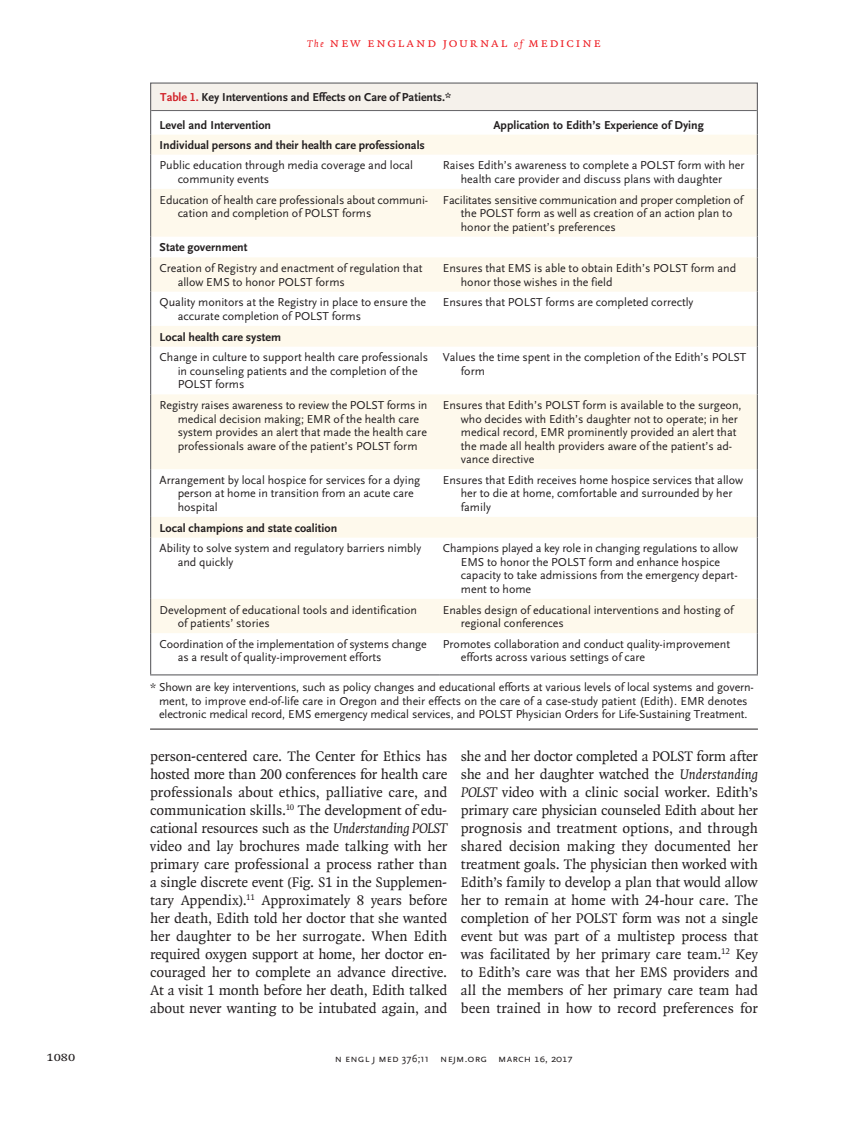
<style>
.page{position:relative;width:851px;height:1134px;background:#fff}
.page>*{position:absolute;margin:0;border:0;box-sizing:border-box;transform-origin:0 0}
.t1{font:15px/18px "OTNEJM Quadraat";letter-spacing:.005em;color:#231f20;text-align:justify}
.t2{font:14.25px "OTNEJM Quadraat Cap";color:#231f20}
.t3{font:13.5px "OTNEJM Quadraat Cap";letter-spacing:.11em;color:#ee1d23}
.t4{font:12px/13.5px "OTNEJM Scala Sans LF";color:#231f20}
.t5{font:700 12px "OTNEJM Scala Sans LF";color:#231f20}
.t6{font:10.8px "OTNEJM Scala Sans LF Cap";letter-spacing:.01em;color:#231f20}
.s1{font-family:"OTNEJM Quadraat";font-style:italic;font-size:10.5px}
.s2{color:#d1232a}
.s3{font-style:italic}
.s4{font-family:"OTNEJM Scala Sans OSF"}
.s5{font-family:"OTNEJM Scala Sans LF Small Cap"}
</style>
<div class="page">
<svg style="left:151px;top:135px;width:605px;height:498px;fill:#fef9ec"></svg>
<hr style="left:756px;top:111px;width:2px;height:24px;background:#636366">
<svg style="left:150px;top:111px;width:1px;height:44px"></svg>
<hr style="left:756px;top:135px;width:2px;height:20px;background:#636366">
<hr style="left:150px;top:155px;width:1px;height:34px;background:#636366">
<hr style="left:756px;top:155px;width:2px;height:34px;background:#636366">
<hr style="left:150px;top:189px;width:1px;height:48px;background:#636366">
<hr style="left:756px;top:189px;width:2px;height:48px;background:#636366">
<svg style="left:150px;top:237px;width:1px;height:20px"></svg>
<hr style="left:756px;top:237px;width:2px;height:20px;background:#636366">
<hr style="left:150px;top:257px;width:1px;height:35px;background:#636366">
<hr style="left:756px;top:257px;width:2px;height:35px;background:#636366">
<hr style="left:150px;top:292px;width:1px;height:34px;background:#636366">
<hr style="left:756px;top:292px;width:2px;height:34px;background:#636366">
<svg style="left:150px;top:326px;width:1px;height:21px"></svg>
<hr style="left:756px;top:326px;width:2px;height:21px;background:#636366">
<hr style="left:150px;top:347px;width:1px;height:47px;background:#636366">
<hr style="left:756px;top:347px;width:2px;height:47px;background:#636366">
<hr style="left:150px;top:394px;width:1px;height:75px;background:#636366">
<hr style="left:756px;top:394px;width:2px;height:75px;background:#636366">
<hr style="left:150px;top:469px;width:1px;height:48px;background:#636366">
<hr style="left:756px;top:469px;width:2px;height:48px;background:#636366">
<svg style="left:150px;top:517px;width:1px;height:21px"></svg>
<hr style="left:756px;top:517px;width:2px;height:21px;background:#636366">
<hr style="left:150px;top:538px;width:1px;height:61px;background:#636366">
<hr style="left:756px;top:538px;width:2px;height:61px;background:#636366">
<hr style="left:150px;top:599px;width:1px;height:34px;background:#636366">
<hr style="left:756px;top:599px;width:2px;height:34px;background:#636366">
<hr style="left:150px;top:633px;width:1px;height:41px;background:#636366">
<hr style="left:756px;top:633px;width:2px;height:41px;background:#636366">
<hr style="left:150px;top:674px;width:290px;height:1px;background:#636366">
<hr style="left:440px;top:674px;width:318px;height:1px;background:#636366">
<div style="left:151px;top:83px;width:606px;height:28px;background:#f5f1eb"></div>
<div style="left:150px;top:82px;width:608px;height:29px;border:1px solid #636366"></div>
<hr style="left:150px;top:729px;width:608px;height:1px;background:#231f20">
<p class="t3" style="left:307px;top:35px;width:295px"><span class="s1">The</span> new england journal <span class="s1">of</span> medicine</p>
<p class="t5" style="left:160px;top:91px;width:292px"><span class="s2">Table 1.</span> Key Interventions and Effects on Care of Patients.*</p>
<p class="t5" style="left:160px;top:118px;width:113px">Level and Intervention</p>
<p class="t5" style="left:493px;top:118px;width:212px">Application to Edith’s Experience of Dying</p>
<p class="t5" style="left:160px;top:138px;width:267px">Individual persons and their health care professionals</p>
<p class="t4" style="left:178px;top:159px;width:237px;text-indent:-18px">Public education through media coverage and local community events</p>
<p class="t4" style="left:443px;top:159px;width:303px;text-align:center">Raises Edith’s awareness to complete a POLST form with her health care provider and discuss plans with daughter</p>
<p class="t4" style="left:178px;top:193px;width:252px;text-indent:-18px">Education of health care professionals about communi&shy;cation and completion of POLST forms</p>
<p class="t4" style="left:461px;top:193px;width:284px;text-indent:-18px">Facilitates sensitive communication and proper completion of the POLST form as well as creation of an action plan to honor the patient’s preferences</p>
<p class="t5" style="left:160px;top:241px;width:89px">State government</p>
<p class="t4" style="left:178px;top:262px;width:246px;text-indent:-18px">Creation of Registry and enactment of regulation that allow EMS to honor POLST forms</p>
<p class="t4" style="left:461px;top:262px;width:277px;text-indent:-18px">Ensures that EMS is able to obtain Edith’s POLST form and honor those wishes in the field</p>
<p class="t4" style="left:178px;top:296px;width:250px;text-indent:-18px">Quality monitors at the Registry in place to ensure the accurate completion of POLST forms</p>
<p class="t4" style="left:443px;top:296px;width:252px">Ensures that POLST forms are completed correctly</p>
<p class="t5" style="left:160px;top:330px;width:123px">Local health care system</p>
<p class="t4" style="left:178px;top:351px;width:252px;text-indent:-18px">Change in culture to support health care professionals in counseling patients and the completion of the<br>POLST forms</p>
<p class="t4" style="left:461px;top:351px;width:287px;text-indent:-18px">Values the time spent in the completion of the Edith’s POLST form</p>
<p class="t4" style="left:178px;top:399px;width:251px;text-indent:-18px">Registry raises awareness to review the POLST forms in medical decision making; EMR of the health care system provides an alert that made the health care professionals aware of the patient’s POLST form</p>
<p class="t4" style="left:461px;top:399px;width:282px;text-indent:-18px">Ensures that Edith’s POLST form is available to the surgeon, who decides with Edith’s daughter not to operate; in her medical record, EMR prominently provided an alert that the made all health providers aware of the patient’s ad&shy;vance directive</p>
<p class="t4" style="left:178px;top:474px;width:244px;text-indent:-18px">Arrangement by local hospice for services for a dying person at home in transition from an acute care hospital</p>
<p class="t4" style="left:461px;top:474px;width:284px;text-indent:-18px">Ensures that Edith receives home hospice services that allow her to die at home, comfortable and surrounded by her family</p>
<p class="t5" style="left:160px;top:521px;width:179px">Local champions and state coalition</p>
<p class="t4" style="left:178px;top:542px;width:245px;text-indent:-18px">Ability to solve system and regulatory barriers nimbly and quickly</p>
<p class="t4" style="left:461px;top:542px;width:278px;text-indent:-18px">Champions played a key role in changing regulations to allow EMS to honor the POLST form and enhance hospice capacity to take admissions from the emergency depart&shy;ment to home</p>
<p class="t4" style="left:178px;top:603px;width:241px;text-indent:-18px">Development of educational tools and identification of patients’ stories</p>
<p class="t4" style="left:461px;top:603px;width:274px;text-indent:-18px">Enables design of educational interventions and hosting of regional conferences</p>
<p class="t4" style="left:178px;top:638px;width:251px;text-indent:-18px">Coordination of the implementation of systems change as a result of quality-improvement efforts</p>
<p class="t4" style="left:461px;top:638px;width:271px;text-indent:-18px">Promotes collaboration and conduct quality-improvement efforts across various settings of care</p>
<p class="t4" style="left:150px;top:681px;width:605px;text-align:center">* Shown are key interventions, such as policy changes and educational efforts at various levels of local systems and govern&shy;ment, to improve end-of-life care in Oregon and their effects on the care of a case-study patient (Edith). EMR denotes electronic medical record, EMS emergency medical services, and POLST Physician Orders for Life-Sustaining Treatment.</p>
<p class="t1" style="left:150px;top:747px;width:299px">person-centered care. The Center for Ethics has hosted more than 200 conferences for health care professionals about ethics, palliative care, and communication skills.<sup>10</sup> The development of edu&shy;cational resources such as the <span class="s3">Understanding POLST </span>video and lay brochures made talking with her primary care professional a process rather than a single discrete event (Fig. S1 in the Supplemen&shy;tary Appendix).<sup>11</sup> Approximately 8 years before her death, Edith told her doctor that she wanted her daughter to be her surrogate. When Edith required oxygen support at home, her doctor en&shy;couraged her to complete an advance directive.<br>At a visit 1 month before her death, Edith talked about never wanting to be intubated again, and</p>
<p class="t1" style="left:460px;top:747px;width:299px">she and her doctor completed a POLST form after she and her daughter watched the <span class="s3">Understanding POLST</span> video with a clinic social worker. Edith’s primary care physician counseled Edith about her prognosis and treatment options, and through shared decision making they documented her treatment goals. The physician then worked with Edith’s family to develop a plan that would allow her to remain at home with 24-hour care. The completion of her POLST form was not a single event but was part of a multistep process that was facilitated by her primary care team.<sup>12</sup> Key to Edith’s care was that her EMS providers and all the members of her primary care team had been trained in how to record preferences for</p>
<p class="t2" style="left:46px;top:1048px;width:30px">1080</p>
<p class="t6" style="left:335px;top:1053px;width:240px">n engl j med <span class="s4">376;11</span> nejm.org <span class="s5">March 16, 2017</span></p>
</div>
